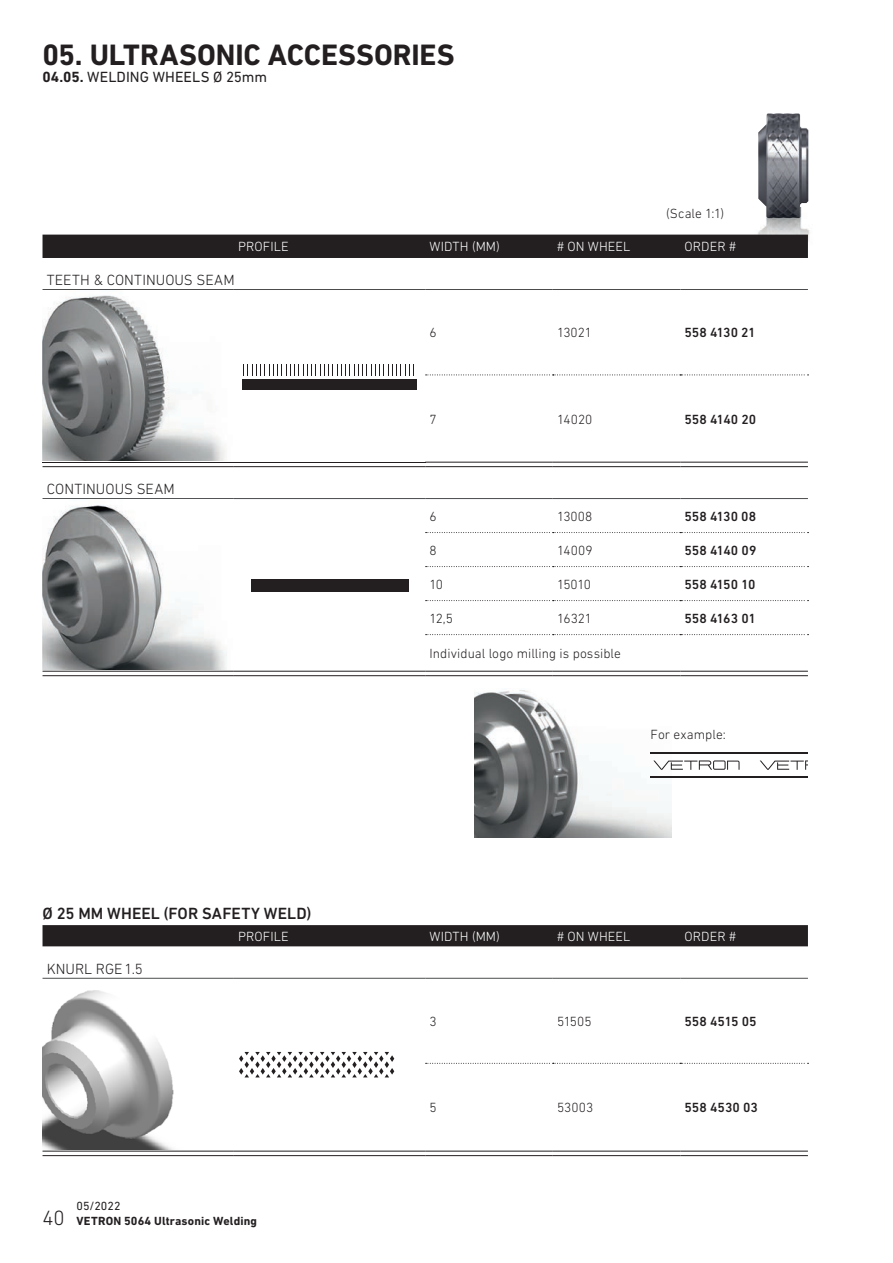
<style>
.page{position:relative;width:893px;height:1263px;background:#fff}
.page>*{position:absolute;margin:0;border:0;box-sizing:border-box;transform-origin:0 0}
.t1{font:700 30px "DIN Next LT Pro";letter-spacing:-.005em;color:#231f20}
.t2{font:300 21px "DIN Next LT Pro";color:#231f20}
.t3{font:500 16.5px "DIN Next LT Pro";color:#231f20}
.t4{font:300 15px "DIN Next LT Pro";letter-spacing:-.005em;color:#231f20}
.t5{font:15px "DIN Next LT Pro";letter-spacing:.005em;color:#231f20}
.t6{font:300 13.5px "DIN Next LT Pro";color:#231f20}
.t7{font:500 13.5px "DIN Next LT Pro";letter-spacing:-.005em;color:#231f20}
.t8{font:300 13.5px "DIN Next LT Pro";color:#fff}
.t9{font:500 13.5px "DIN Next LT Pro";letter-spacing:-.025em;color:#231f20}
.t10{font:700 12px "DIN Next LT Pro";letter-spacing:.015em;color:#231f20}
.t11{font:12px "DIN Next LT Pro";letter-spacing:.005em;color:#231f20}
.s1{font-weight:700}
</style>
<div class="page">
<img style="left:732px;top:218px;width:78px;height:24px">
<img style="left:758px;top:113px;width:50px;height:105px">
<div style="left:43px;top:235px;width:765px;height:23px;background:#231f20"></div>
<svg style="left:426px;top:532px;width:382px;height:1px"></svg>
<svg style="left:426px;top:566px;width:382px;height:1px"></svg>
<svg style="left:426px;top:600px;width:382px;height:1px"></svg>
<svg style="left:426px;top:634px;width:382px;height:1px"></svg>
<hr style="left:43px;top:289px;width:191px;height:1px;background:#4b4c4d">
<hr style="left:234px;top:289px;width:191px;height:1px;background:#4b4c4d">
<hr style="left:425px;top:289px;width:128px;height:1px;background:#4b4c4d">
<hr style="left:553px;top:289px;width:127px;height:1px;background:#4b4c4d">
<hr style="left:680px;top:289px;width:128px;height:1px;background:#4b4c4d">
<svg style="left:426px;top:375px;width:382px;height:1px"></svg>
<hr style="left:43px;top:498px;width:191px;height:1px;background:#4b4c4d">
<hr style="left:234px;top:498px;width:191px;height:1px;background:#4b4c4d">
<hr style="left:425px;top:498px;width:128px;height:1px;background:#4b4c4d">
<hr style="left:553px;top:498px;width:127px;height:1px;background:#4b4c4d">
<hr style="left:680px;top:498px;width:128px;height:1px;background:#4b4c4d">
<hr style="left:43px;top:671px;width:191px;height:1px;background:#231f20">
<hr style="left:234px;top:671px;width:191px;height:1px;background:#231f20">
<hr style="left:425px;top:671px;width:128px;height:1px;background:#231f20">
<hr style="left:553px;top:671px;width:127px;height:1px;background:#231f20">
<hr style="left:680px;top:671px;width:128px;height:1px;background:#231f20">
<hr style="left:43px;top:675px;width:191px;height:1px;background:#231f20">
<hr style="left:234px;top:675px;width:191px;height:1px;background:#231f20">
<hr style="left:425px;top:675px;width:128px;height:1px;background:#231f20">
<hr style="left:553px;top:675px;width:127px;height:1px;background:#231f20">
<hr style="left:680px;top:675px;width:128px;height:1px;background:#231f20">
<hr style="left:43px;top:462px;width:191px;height:1px;background:#231f20">
<hr style="left:234px;top:462px;width:191px;height:1px;background:#231f20">
<hr style="left:425px;top:462px;width:128px;height:1px;background:#231f20">
<hr style="left:553px;top:462px;width:127px;height:1px;background:#231f20">
<hr style="left:680px;top:462px;width:128px;height:1px;background:#231f20">
<hr style="left:43px;top:466px;width:191px;height:1px;background:#231f20">
<hr style="left:234px;top:466px;width:191px;height:1px;background:#231f20">
<hr style="left:425px;top:466px;width:128px;height:1px;background:#231f20">
<hr style="left:553px;top:466px;width:127px;height:1px;background:#231f20">
<hr style="left:680px;top:466px;width:128px;height:1px;background:#231f20">
<img style="left:43px;top:295px;width:183px;height:166px">
<svg style="left:243px;top:364px;width:171px;height:12px"></svg>
<div style="left:242px;top:379px;width:175px;height:11px;background:#231f20"></div>
<img style="left:43px;top:505px;width:184px;height:165px">
<div style="left:251px;top:579px;width:157px;height:13px;background:#231f20"></div>
<div style="left:43px;top:925px;width:765px;height:21px;background:#231f20"></div>
<svg style="left:426px;top:1063px;width:382px;height:1px"></svg>
<hr style="left:43px;top:1151px;width:191px;height:1px;background:#231f20">
<hr style="left:234px;top:1151px;width:191px;height:1px;background:#231f20">
<hr style="left:425px;top:1151px;width:128px;height:1px;background:#231f20">
<hr style="left:553px;top:1151px;width:127px;height:1px;background:#231f20">
<hr style="left:680px;top:1151px;width:128px;height:1px;background:#231f20">
<hr style="left:43px;top:1155px;width:191px;height:1px;background:#231f20">
<hr style="left:234px;top:1155px;width:191px;height:1px;background:#231f20">
<hr style="left:425px;top:1155px;width:128px;height:1px;background:#231f20">
<hr style="left:553px;top:1155px;width:127px;height:1px;background:#231f20">
<hr style="left:680px;top:1155px;width:128px;height:1px;background:#231f20">
<hr style="left:43px;top:978px;width:191px;height:1px;background:#4b4c4d">
<hr style="left:234px;top:978px;width:191px;height:1px;background:#4b4c4d">
<hr style="left:425px;top:978px;width:128px;height:1px;background:#4b4c4d">
<hr style="left:553px;top:978px;width:127px;height:1px;background:#4b4c4d">
<hr style="left:680px;top:978px;width:128px;height:1px;background:#4b4c4d">
<img style="left:43px;top:990px;width:131px;height:160px">
<svg style="left:239px;top:1051px;width:155px;height:27px"></svg>
<img style="left:475px;top:690px;width:197px;height:147px">
<hr style="left:651px;top:776px;width:157px;height:2px;background:#231f20">
<hr style="left:651px;top:752px;width:157px;height:2px;background:#231f20">
<svg style="left:653px;top:760px;width:86px;height:10px"></svg>
<svg style="left:760px;top:760px;width:48px;height:10px"></svg>
<h1 class="t1" style="left:43px;top:37px;width:414px">05. ULTRASONIC ACCESSORIES</h1>
<p class="t5" style="left:43px;top:68px;width:226px"><span class="s1">04.05.</span> WELDING WHEELS Ø 25mm</p>
<p class="t6" style="left:666px;top:205px;width:59px">(Scale 1:1)</p>
<p class="t8" style="left:238px;top:239px;width:52px">PROFILE</p>
<p class="t8" style="left:429px;top:239px;width:72px">WIDTH (MM)</p>
<p class="t8" style="left:557px;top:239px;width:75px"># ON WHEEL</p>
<p class="t8" style="left:685px;top:239px;width:53px">ORDER #</p>
<p class="t4" style="left:47px;top:272px;width:189px">TEETH &amp; CONTINUOUS SEAM</p>
<p class="t4" style="left:47px;top:481px;width:130px">CONTINUOUS SEAM</p>
<p class="t6" style="left:429px;top:325px;width:9px">6</p>
<p class="t6" style="left:557px;top:325px;width:36px">13021</p>
<p class="t7" style="left:685px;top:325px;width:73px">558 4130 21</p>
<p class="t6" style="left:429px;top:411px;width:9px">7</p>
<p class="t6" style="left:557px;top:411px;width:37px">14020</p>
<p class="t7" style="left:685px;top:411px;width:73px">558 4140 20</p>
<p class="t6" style="left:429px;top:508px;width:9px">6</p>
<p class="t6" style="left:557px;top:508px;width:37px">13008</p>
<p class="t7" style="left:685px;top:508px;width:73px">558 4130 08</p>
<p class="t6" style="left:429px;top:542px;width:9px">8</p>
<p class="t6" style="left:557px;top:542px;width:37px">14009</p>
<p class="t7" style="left:685px;top:542px;width:73px">558 4140 09</p>
<p class="t6" style="left:429px;top:576px;width:15px">10</p>
<p class="t6" style="left:557px;top:576px;width:36px">15010</p>
<p class="t9" style="left:685px;top:576px;width:72px">558 4150 10</p>
<p class="t6" style="left:429px;top:610px;width:25px">12,5</p>
<p class="t6" style="left:557px;top:610px;width:36px">16321</p>
<p class="t7" style="left:685px;top:610px;width:73px">558 4163 01</p>
<p class="t6" style="left:429px;top:646px;width:193px">Individual logo milling is possible</p>
<p class="t6" style="left:651px;top:727px;width:77px">For example:</p>
<p class="t3" style="left:43px;top:904px;width:270px">Ø 25 MM WHEEL (FOR SAFETY WELD)</p>
<p class="t8" style="left:238px;top:928px;width:52px">PROFILE</p>
<p class="t8" style="left:429px;top:928px;width:72px">WIDTH (MM)</p>
<p class="t8" style="left:557px;top:928px;width:75px"># ON WHEEL</p>
<p class="t8" style="left:685px;top:928px;width:53px">ORDER #</p>
<p class="t4" style="left:47px;top:960px;width:98px">KNURL RGE1.5</p>
<p class="t6" style="left:429px;top:1013px;width:9px">3</p>
<p class="t6" style="left:557px;top:1013px;width:36px">51505</p>
<p class="t7" style="left:685px;top:1013px;width:74px">558 4515 05</p>
<h2 class="t2" style="left:43px;top:1205px;width:24px">40</h2>
<p class="t11" style="left:77px;top:1199px;width:45px">05/2022</p>
<p class="t10" style="left:77px;top:1213px;width:182px">VETRON 5064 Ultrasonic Welding</p>
<p class="t6" style="left:429px;top:1100px;width:9px">5</p>
<p class="t6" style="left:557px;top:1100px;width:38px">53003</p>
<p class="t7" style="left:685px;top:1100px;width:75px">558 4530 03</p>
</div>
